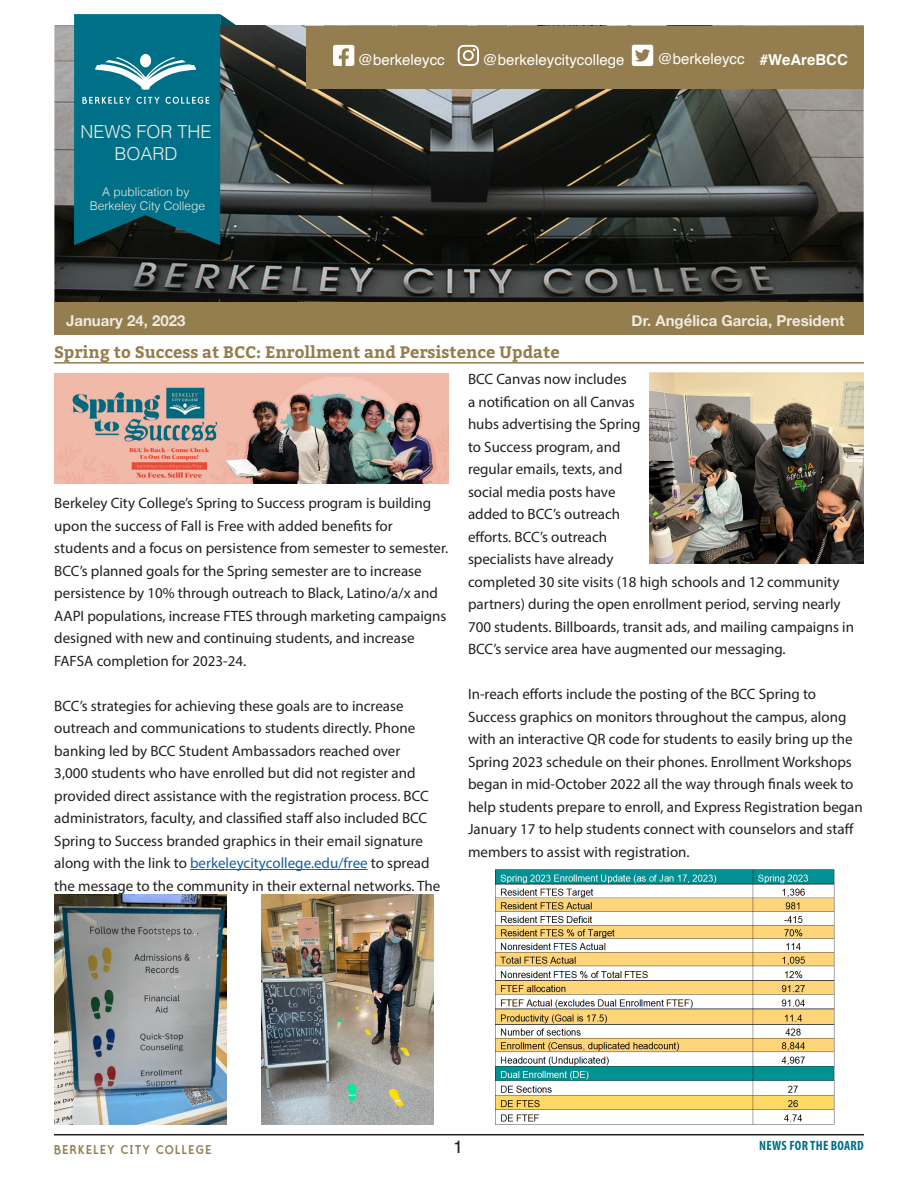
<style>
.page{position:relative;width:918px;height:1188px;background:#fff}
.page>*{position:absolute;margin:0;border:0;box-sizing:border-box;transform-origin:0 0}
.t1{font:300 18px/21.6px "Helvetica";color:#efebe0;text-align:center}
.t2{font:18px "Helvetica";color:#231f20}
.Sections{font:700 16.5px "Bitter";color:#947d4e}
.Body{font:15px/22.5px "Myriad Pro";color:#231f20}
.t3{font:15px "Helvetica";color:#fff}
.t4{font:700 15px "Helvetica Neue";color:#efebe0}
.t5{font:15px "Polymer Bold Caps";letter-spacing:.09em;color:#947d4e}
.t6{font:700 15px "Helvetica";color:#fff}
.t7{font:700 condensed 13.5px "Myriad Pro";letter-spacing:.02em;color:#007088}
.t8{font:300 12px "Helvetica";color:#efebe0}
.s1{color:#175d9e}
</style>
<div class="page">
<hr style="left:54px;top:1134px;width:810px;height:1px;background:#231f20">
<img style="left:54px;top:26px;width:810px;height:277px">
<div style="left:306px;top:26px;width:558px;height:63px;background:#947d4e"></div>
<svg style="left:632px;top:45px;width:21px;height:21px"></svg>
<svg style="left:458px;top:45px;width:21px;height:21px"></svg>
<svg style="left:333px;top:45px;width:21px;height:21px"></svg>
<svg style="left:74px;top:14px;width:193px;height:231px"></svg>
<div style="left:54px;top:303px;width:810px;height:32px;background:#947d4e"></div>
<hr style="left:54px;top:362px;width:810px;height:2px;background:#947d4e">
<hr style="left:190px;top:869px;width:178px;height:1px;background:#175d9e">
<img style="left:54px;top:373px;width:395px;height:110px">
<img style="left:649px;top:373px;width:215px;height:191px">
<img style="left:496px;top:870px;width:339px;height:255px">
<img style="left:54px;top:894px;width:173px;height:231px">
<img style="left:261px;top:894px;width:173px;height:231px">
<p class="t1" style="left:80px;top:120px;width:133px">NEWS FOR THE<br>BOARD</p>
<p class="t8" style="left:102px;top:181px;width:89px">A publication by</p>
<p class="t8" style="left:90px;top:196px;width:117px">Berkeley City College</p>
<p class="t3" style="left:358px;top:48px;width:88px">@berkeleycc</p>
<p class="t3" style="left:483px;top:48px;width:143px">@berkeleycitycollege</p>
<p class="t3" style="left:658px;top:48px;width:88px">@berkeleycc</p>
<p class="t6" style="left:760px;top:51px;width:90px">#WeAreBCC</p>
<p class="t4" style="left:66px;top:309px;width:121px">January 24, 2023</p>
<p class="t4" style="left:632px;top:309px;width:215px">Dr. Angélica Garcia, President</p>
<p class="Sections" style="left:54px;top:341px;width:507px">Spring to Success at BCC: Enrollment and Persistence Update</p>
<p class="Body" style="left:54px;top:492px;width:396px">Berkeley City College’s Spring to Success program is building upon the success of Fall is Free with added benefits for students and a focus on persistence from semester to semester.<br>BCC’s planned goals for the Spring semester are to increase persistence by 10% through outreach to Black, Latino/a/x and AAPI populations, increase FTES through marketing campaigns designed with new and continuing students, and increase FAFSA completion for 2023-24.</p>
<p class="Body" style="left:54px;top:694px;width:388px">BCC’s strategies for achieving these goals are to increase outreach and communications to students directly. Phone banking led by BCC Student Ambassadors reached over<br>3,000 students who have enrolled but did not register and provided direct assistance with the registration process. BCC administrators, faculty, and classified staff also included BCC Spring to Success branded graphics in their email signature along with the link to <span class="s1">berkeleycitycollege.edu/free</span> to spread the message to the community in their external networks. The</p>
<p class="Body" style="left:468px;top:368px;width:388px">BCC Canvas now includes<br>a notification on all Canvas<br>hubs advertising the Spring<br>to Success program, and<br>regular emails, texts, and<br>social media posts have<br>added to BCC’s outreach<br>efforts. BCC’s outreach<br>specialists have already<br>completed 30 site visits (18 high schools and 12 community partners) during the open enrollment period, serving nearly 700 students. Billboards, transit ads, and mailing campaigns in BCC’s service area have augmented our messaging.</p>
<p class="Body" style="left:468px;top:683px;width:396px">In-reach efforts include the posting of the BCC Spring to Success graphics on monitors throughout the campus, along with an interactive QR code for students to easily bring up the Spring 2023 schedule on their phones. Enrollment Workshops began in mid-October 2022 all the way through finals week to help students prepare to enroll, and Express Registration began January 17 to help students connect with counselors and staff members to assist with registration.</p>
<p class="t5" style="left:54px;top:1140px;width:159px">BERKELEY CITY COLLEGE</p>
<p class="t2" style="left:453px;top:1133px;width:12px">1</p>
<p class="t7" style="left:759px;top:1137px;width:106px">NEWS FOR THE BOARD</p>
</div>
